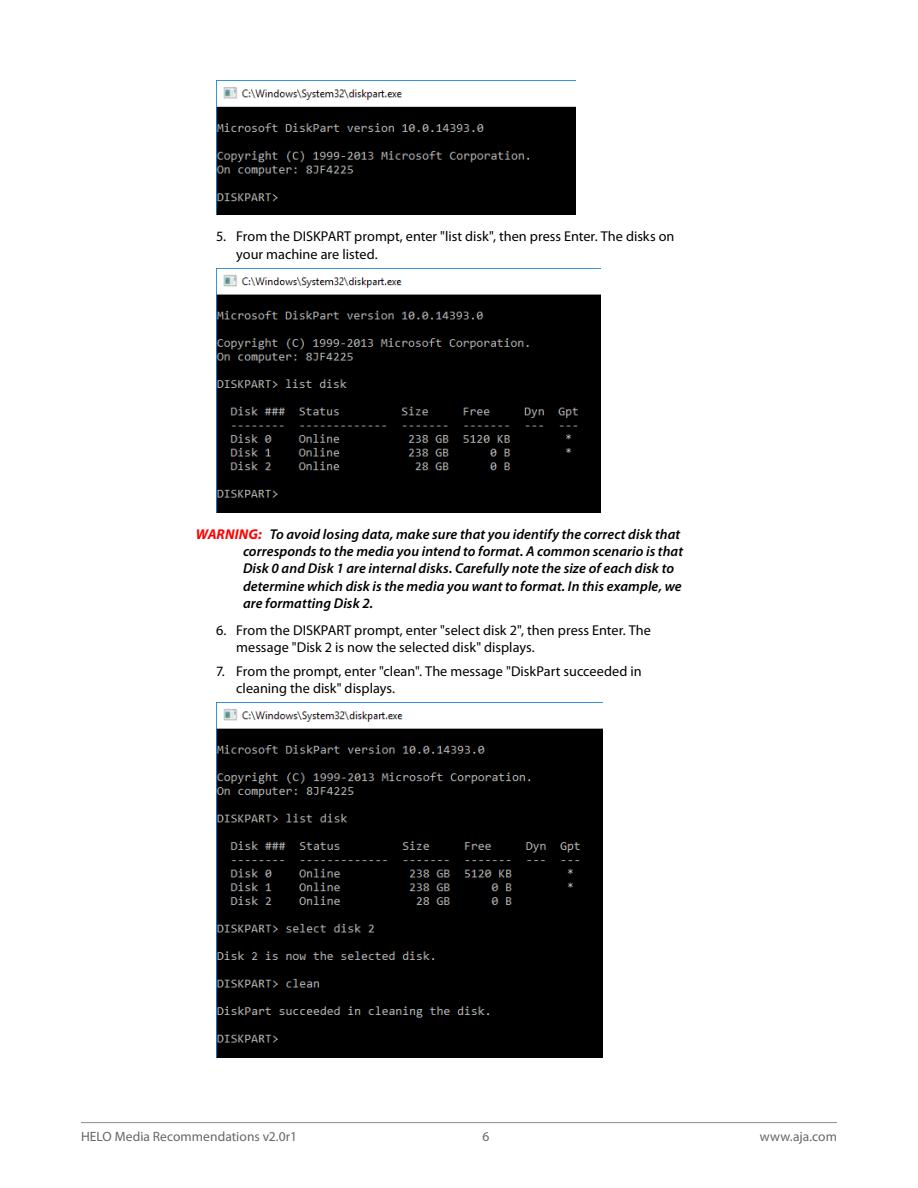
<style>
.page{position:relative;width:918px;height:1188px;background:#fff}
.page>*{position:absolute;margin:0;border:0;box-sizing:border-box;transform-origin:0 0}
.t1{font:14.25px/17.1px "Myriad Pro";color:#000}
.WARNING{font:italic 600 14.25px/17.1px "Myriad Pro";letter-spacing:.005em;color:#000}
.t2{font:13.5px "Myriad Pro";letter-spacing:.005em;color:#666}
.s1{font-weight:700;color:#f00}
</style>
<div class="page">
<hr style="left:81px;top:1122px;width:756px;height:1px;background:#999">
<img style="left:216px;top:81px;width:360px;height:133px">
<img style="left:216px;top:268px;width:385px;height:244px">
<img style="left:216px;top:703px;width:387px;height:355px">
<p class="t1" style="left:236px;top:228px;width:440px;text-indent:-20px">5. From the DISKPART prompt, enter "list disk", then press Enter. The disks on your machine are listed.</p>
<p class="WARNING" style="left:243px;top:526px;width:442px;text-indent:-47px"><span class="s1">WARNING:</span> To avoid losing data, make sure that you identify the correct disk that corresponds to the media you intend to format. A common scenario is that Disk 0 and Disk 1 are internal disks. Carefully note the size of each disk to determine which disk is the media you want to format. In this example, we are formatting Disk 2.</p>
<p class="t1" style="left:236px;top:621px;width:416px;text-indent:-20px">6. From the DISKPART prompt, enter "select disk 2", then press Enter. The message "Disk 2 is now the selected disk" displays.</p>
<p class="t1" style="left:236px;top:662px;width:407px;text-indent:-20px">7. From the prompt, enter "clean". The message "DiskPart succeeded in cleaning the disk" displays.</p>
<p class="t2" style="left:81px;top:1128px;width:217px">HELO Media Recommendations v2.0r1</p>
<p class="t2" style="left:483px;top:1128px;width:8px">6</p>
<p class="t2" style="left:760px;top:1128px;width:79px">www.aja.com</p>
</div>
